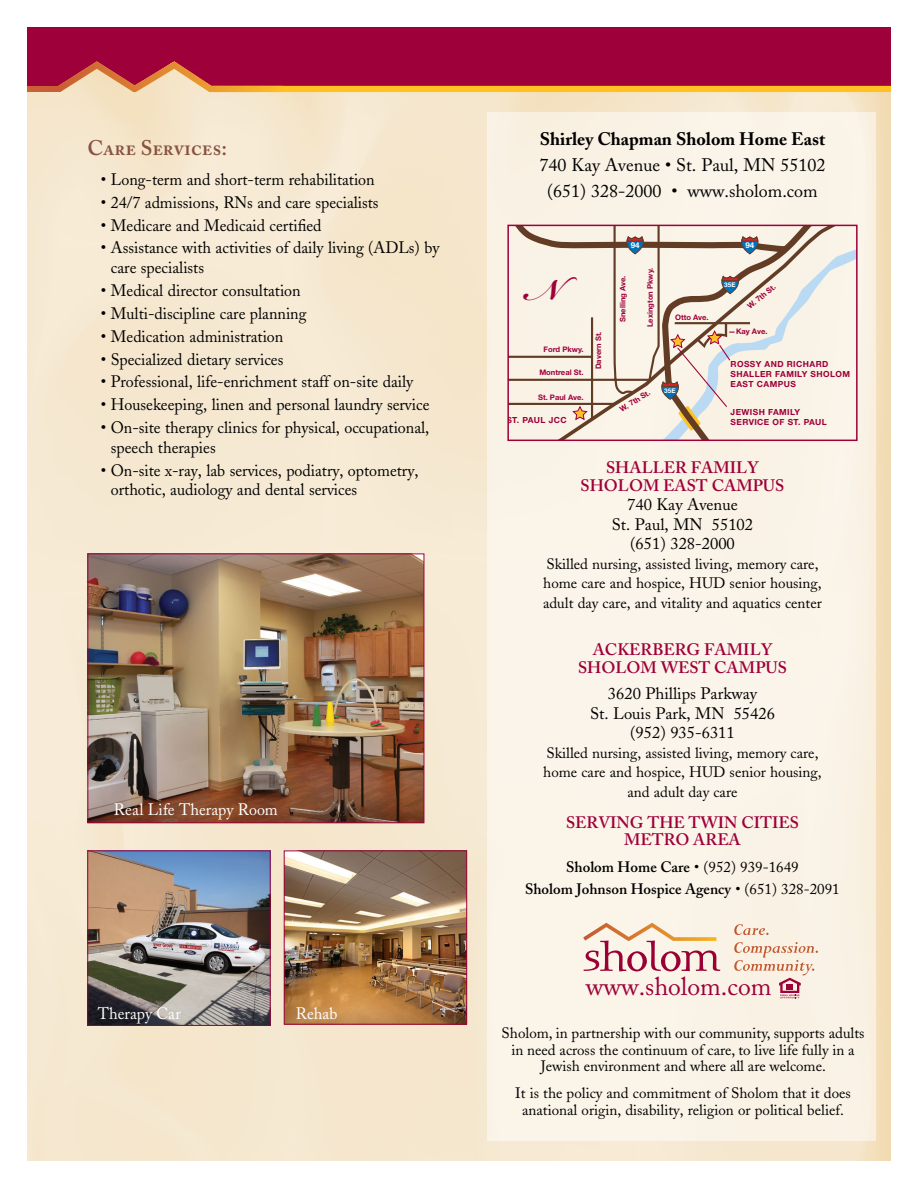
<style>
.page{position:relative;width:918px;height:1188px;background:#fff}
.page>*{position:absolute;margin:0;border:0;box-sizing:border-box;transform-origin:0 0}
.t1{font:700 46.35px "Bickham Script Pro";color:#9e0039}
.t2{font:25.65px "Adobe Caslon";color:#9e0039}
.t3{font:21px "Adobe Caslon Semibold SC";color:#875241}
.t4{font:18px/26.2px "Adobe Caslon";color:#000;text-align:center}
.t5{font:18px "Adobe Caslon Bold Os F";color:#000}
.t6{font:16.5px/19.5px "Adobe Caslon";color:#000}
.t7{font:600 16.5px/18px "Adobe Caslon";color:#9e0039;text-align:center}
.t8{font:16.5px "Adobe Caslon";color:#fff}
.t9{font:16.5px/16.5px "Adobe Caslon Semibold SC";color:#9e0039;text-align:center}
.t10{font:15px/19.5px "Adobe Caslon";color:#000;text-align:center}
.t11{font:600 15px/22.5px "Adobe Caslon";color:#000;text-align:center}
.t12{font:700 8.4px/10.1px "Helvetica Neue";letter-spacing:.05em;color:#9e0039}
.t13{font:700 8.1px "Helvetica Neue";color:#fff}
.t14{font:700 7.65px "Helvetica Neue";color:#9e0039}
.t15{font:700 6.45px "Helvetica Neue";color:#fff}
.s1{font-weight:400}
</style>
<div class="page">
<div style="left:27px;top:91px;width:864px;height:1070px;background:#f5e8d1"></div>
<div style="left:487px;top:112px;width:389px;height:1028px;background:#faf4e9"></div>
<svg style="left:583px;top:923px;width:137px;height:49px"></svg>
<svg style="left:734px;top:924px;width:35px;height:11px"></svg>
<svg style="left:734px;top:942px;width:84px;height:56px"></svg>
<svg style="left:561px;top:228px;width:294px;height:210px"></svg>
<svg style="left:510px;top:228px;width:252px;height:203px"></svg>
<div style="left:507px;top:225px;width:351px;height:216px;border:2px solid #9e0039"></div>
<img style="left:89px;top:852px;width:180px;height:172px">
<div style="left:87px;top:850px;width:184px;height:176px;border:1px solid #9e0039"></div>
<img style="left:286px;top:852px;width:179px;height:171px">
<div style="left:284px;top:850px;width:183px;height:175px;border:1px solid #9e0039"></div>
<img style="left:89px;top:556px;width:333px;height:265px">
<div style="left:87px;top:554px;width:337px;height:269px;border:1px solid #9e0039"></div>
<div style="left:27px;top:27px;width:864px;height:59px;background:#9e0039"></div>
<svg style="left:58px;top:61px;width:833px;height:31px;background:#b5333e"></svg>
<div style="left:27px;top:86px;width:34px;height:5px;background:#c95f36"></div>
<p class="t3" style="left:87px;top:135px;width:141px">Care Services:</p>
<p class="t6" style="left:101px;top:170px;width:275px">• Long-term and short-term rehabilitation</p>
<p class="t6" style="left:101px;top:193px;width:279px">• 24/7 admissions, RNs and care specialists</p>
<p class="t6" style="left:101px;top:215px;width:222px">• Medicare and Medicaid certified</p>
<p class="t6" style="left:111px;top:238px;width:330px;text-indent:-10px">• Assistance with activities of daily living (ADLs) by care specialists</p>
<p class="t6" style="left:101px;top:281px;width:201px">• Medical director consultation</p>
<p class="t6" style="left:101px;top:304px;width:207px">• Multi-discipline care planning</p>
<p class="t6" style="left:101px;top:327px;width:184px">• Medication administration</p>
<p class="t6" style="left:101px;top:349px;width:184px">• Specialized dietary services</p>
<p class="t6" style="left:101px;top:372px;width:314px">• Professional, life-enrichment staff on-site daily</p>
<p class="t6" style="left:101px;top:395px;width:330px">• Housekeeping, linen and personal laundry service</p>
<p class="t6" style="left:111px;top:418px;width:320px;text-indent:-10px">• On-site therapy clinics for physical, occupational, speech therapies</p>
<p class="t6" style="left:111px;top:460px;width:309px;text-indent:-10px">• On-site x-ray, lab services, podiatry, optometry, orthotic, audiology and dental services</p>
<p class="t8" style="left:114px;top:799px;width:165px">Real Life Therapy Room</p>
<p class="t8" style="left:98px;top:1004px;width:85px">Therapy Car</p>
<p class="t8" style="left:296px;top:1004px;width:43px">Rehab</p>
<p class="t5" style="left:540px;top:128px;width:287px">Shirley Chapman Sholom Home East</p>
<p class="t4" style="left:540px;top:152px;width:287px">740 Kay Avenue • St. Paul, MN 55102 (651) 328-2000 • www.sholom.com</p>
<h1 class="t1" style="left:528px;top:252px;width:33px">N</h1>
<p class="t13" style="left:631px;top:241px;width:10px">94</p>
<p class="t13" style="left:745px;top:241px;width:10px">94</p>
<p class="t14" style="left:618px;top:322px;width:48px;rotate:-90deg">Snelling Ave.</p>
<p class="t14" style="left:645px;top:327px;width:61px;rotate:-90deg">Lexington Pkwy.</p>
<p class="t14" style="left:675px;top:312px;width:35px">Otto Ave.</p>
<p class="t15" style="left:724px;top:281px;width:13px">35E</p>
<p class="t14" style="left:745px;top:304px;width:36px;rotate:-40deg">W. 7th St.</p>
<p class="t14" style="left:736px;top:327px;width:33px">Kay Ave.</p>
<p class="t14" style="left:594px;top:369px;width:39px;rotate:-90deg">Davern St.</p>
<p class="t14" style="left:544px;top:345px;width:41px">Ford Pkwy.</p>
<p class="t12" style="left:731px;top:358px;width:121px">ROSSY AND RICHARD<br>SHALLER FAMILY SHOLOM<br>EAST CAMPUS</p>
<p class="t14" style="left:539px;top:368px;width:46px">Montreal St.</p>
<p class="t14" style="left:538px;top:393px;width:47px">St. Paul Ave.</p>
<p class="t15" style="left:664px;top:386px;width:13px">35E</p>
<p class="t14" style="left:618px;top:406px;width:36px;rotate:-32deg">W. 7th St.</p>
<p class="t12" style="left:506px;top:415px;width:62px">ST. PAUL JCC</p>
<p class="t12" style="left:731px;top:407px;width:98px">JEWISH FAMILY<br>SERVICE OF ST. PAUL</p>
<p class="t7" style="left:581px;top:458px;width:202px">SHALLER FAMILY<br>SHOLOM EAST CAMPUS</p>
<p class="t6" style="left:612px;top:495px;width:143px;text-align:center">740 Kay Avenue<br>St. Paul, MN 55102 (651) 328-2000</p>
<p class="t10" style="left:543px;top:554px;width:280px;text-align:left">Skilled nursing, assisted living, memory care, home care and hospice, HUD senior housing, adult day care, and vitality and aquatics center</p>
<p class="t7" style="left:578px;top:641px;width:207px">AC KERBERG FAMILY<br>SHOLOM WEST CAMPUS</p>
<p class="t6" style="left:590px;top:684px;width:186px;text-align:center">3620 Phillips Parkway<br>St. Louis Park, MN 55426 (952) 935-6311</p>
<p class="t10" style="left:543px;top:743px;width:280px">Skilled nursing, assisted living, memory care, home care and hospice, HUD senior housing, and adult day care</p>
<p class="t9" style="left:566px;top:815px;width:234px">SERVING THE TWIN CITIES<br>METRO AREA</p>
<p class="t11" style="left:525px;top:856px;width:316px">SHOLOM HOME CARE <span class="s1">• (952) 939-1649<br></span>SHOLOM JOHNSON HOSPICE AGENCY <span class="s1">• (651) 328-2091</span></p>
<h2 class="t2" style="left:586px;top:971px;width:187px">www.sholom.com</h2>
<p class="t10" style="left:502px;top:1025px;width:365px;line-height:16.5px">Sholom, in partnership with our community, supports adults in need across the continuum of care, to live life fully in a<br>Jewish environment and where all are welcome.</p>
<p class="t10" style="left:515px;top:1085px;width:337px;line-height:16.5px">It is the policy and commitment of Sholom that it does anational origin, disability, religion or political belief.</p>
</div>
